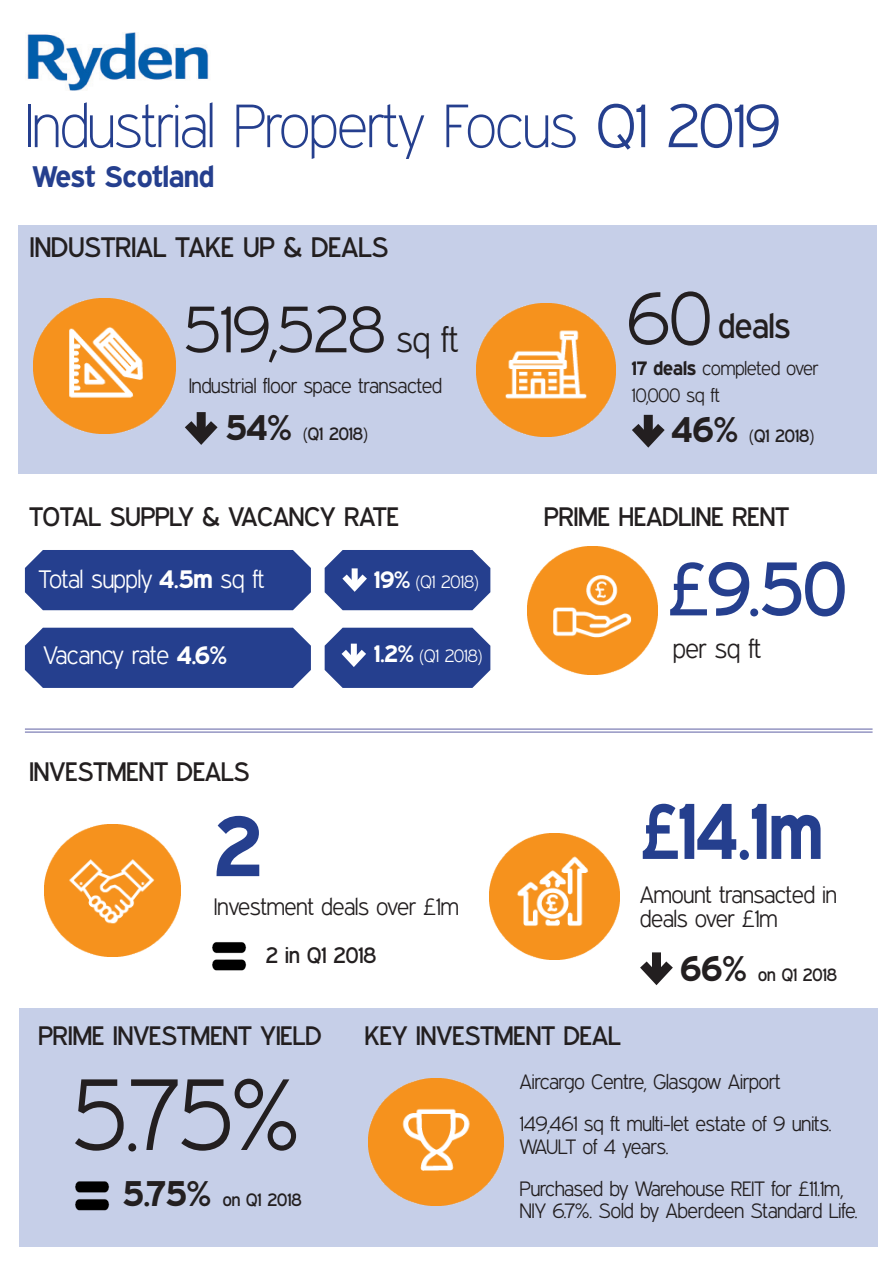
<style>
.page{position:relative;width:893px;height:1263px;background:#fff}
.page>*{position:absolute;margin:0;border:0;box-sizing:border-box;transform-origin:0 0}
.t1{font:102px "Expressway Lt";color:#231f20;scale:.96 1}
.t2{font:700 85.5px "Expressway Rg";color:#253f8e}
.t3{font:700 79.5px "Expressway Rg";color:#253f8e;scale:.9 1}
.t4{font:76.5px "Expressway Rg";color:#253f8e}
.t5{font:75px "Expressway Lt";color:#231f20}
.t6{font:66px "Expressway Lt";color:#231f20}
.t7{font:61.5px "Expressway Xl";color:#253f8e}
.t8{font:34.5px "Expressway Rg";color:#231f20}
.t9{font:700 30px "Expressway Rg";color:#253f8e}
.t10{font:28.5px "Expressway Rg";color:#231f20}
.t11{font:27px "Expressway Rg";color:#231f20}
.t12{font:27px "Expressway Lt";color:#231f20}
.t13{font:25.5px "Expressway Lt";color:#fff}
.t14{font:24px/24px "Expressway Lt";color:#231f20}
.t15{font:22.5px "Expressway Rg";color:#231f20}
.t16{font:21px/22.5px "Expressway Lt";color:#231f20}
.t17{font:19.5px "Expressway Lt";color:#231f20}
.t18{font:18px "Expressway Rg";color:#231f20}
.t19{font:18px "Expressway Lt";color:#fff}
.s1{font-family:"Expressway Lt"}
.s2{font-size:36px}
.s3{font-weight:700;font-size:36px}
.s4{font-family:"Expressway Rg";font-weight:700}
.s5{font-family:"Expressway Rg";font-weight:700;font-size:24px}
</style>
<div class="page">
<div style="left:18px;top:225px;width:859px;height:249px;background:#c6cfe8"></div>
<img style="left:27px;top:32px;width:182px;height:58px">
<img style="left:477px;top:303px;width:138px;height:134px">
<img style="left:34px;top:298px;width:141px;height:135px">
<img style="left:527px;top:546px;width:131px;height:128px">
<img style="left:44px;top:824px;width:136px;height:132px">
<img style="left:490px;top:833px;width:130px;height:127px">
<svg style="left:640px;top:952px;width:33px;height:34px"></svg>
<div style="left:19px;top:1008px;width:859px;height:239px;background:#c6cfe8"></div>
<img style="left:369px;top:1078px;width:134px;height:127px">
<img style="left:75px;top:1181px;width:35px;height:30px">
<img style="left:212px;top:942px;width:35px;height:29px">
<hr style="left:25px;top:728px;width:848px;height:2px;background:#9495c2">
<hr style="left:25px;top:731px;width:848px;height:2px;background:#9495c2">
<svg style="left:185px;top:412px;width:33px;height:33px"></svg>
<svg style="left:632px;top:414px;width:33px;height:34px"></svg>
<div style="left:25px;top:550px;width:286px;height:60px;background:#253f8e"></div>
<svg style="left:325px;top:550px;width:165px;height:60px;background:#384f97"></svg>
<div style="left:25px;top:628px;width:286px;height:60px;background:#253f8e"></div>
<svg style="left:325px;top:628px;width:165px;height:60px;background:#385098"></svg>
<p class="t7" style="left:26px;top:91px;width:756px">Industrial Property Focus <span class="s1">Q1 2019</span></p>
<p class="t9" style="left:33px;top:159px;width:183px">West Scotland</p>
<p class="t10" style="left:30px;top:230px;width:360px">INDUSTRIAL TAKE UP &amp; DEALS</p>
<p class="t6" style="left:184px;top:292px;width:275px">519,528 <span class="s2">sq ft</span></p>
<p class="t16" style="left:189px;top:374px;width:254px">Industrial floor space transacted</p>
<p class="t18" style="left:226px;top:423px;width:144px"><span class="s3">54%</span> (Q1 2018)</p>
<p class="t5" style="left:627px;top:276px;width:85px">60</p>
<p class="t8" style="left:718px;top:305px;width:73px">deals</p>
<p class="t17" style="left:632px;top:357px;width:188px"><span class="s4">17 deals</span> completed over</p>
<p class="t17" style="left:632px;top:384px;width:89px">10,000 sq ft</p>
<p class="t18" style="left:672px;top:425px;width:144px"><span class="s3">46%</span> (Q1 2018)</p>
<p class="t11" style="left:29px;top:500px;width:371px">TOTAL SUPPLY &amp; VACANCY RATE</p>
<p class="t11" style="left:544px;top:500px;width:246px">PRIME HEADLINE RENT</p>
<p class="t13" style="left:39px;top:564px;width:227px">Total supply <span class="s4">4.5m</span> sq ft</p>
<p class="t19" style="left:374px;top:572px;width:106px"><span class="s5">19%</span> (Q1 2018)</p>
<p class="t13" style="left:44px;top:641px;width:185px">Vacancy rate <span class="s4">4.6%</span></p>
<p class="t19" style="left:374px;top:645px;width:109px"><span class="s5">1.2%</span> (Q1 2018)</p>
<p class="t11" style="left:29px;top:755px;width:222px">INVESTMENT DEALS</p>
<p class="t2" style="left:214px;top:795px;width:49px">2</p>
<p class="t14" style="left:214px;top:894px;width:246px">Investment deals over £1m</p>
<p class="t15" style="left:266px;top:942px;width:112px">2 in Q1 2018</p>
<p class="t4" style="left:667px;top:543px;width:181px">£9.50</p>
<p class="t12" style="left:673px;top:633px;width:90px">per sq ft</p>
<p class="t3" style="left:640px;top:783px;width:205px">£14.1m</p>
<p class="t14" style="left:640px;top:882px;width:198px">Amount transacted in deals over £1m</p>
<p class="t18" style="left:680px;top:964px;width:158px"><span class="s3">66%</span> on Q1 2018</p>
<p class="t11" style="left:38px;top:1019px;width:285px">PRIME INVESTMENT YIELD</p>
<p class="t1" style="left:73px;top:1056px;width:237px">5.75%</p>
<p class="t18" style="left:123px;top:1189px;width:180px"><span class="s3">5.75%</span> on Q1 2018</p>
<p class="t11" style="left:365px;top:1019px;width:257px">KEY INVESTMENT DEAL</p>
<p class="t16" style="left:520px;top:1070px;width:262px">Aircargo Centre, Glasgow Airport</p>
<p class="t16" style="left:520px;top:1112px;width:313px">149,461 sq ft multi-let estate of 9 units.<br>WAULT of 4 years.</p>
<p class="t16" style="left:520px;top:1177px;width:339px">Purchased by Warehouse REIT for £11.1m,<br>NIY 6.7%. Sold by Aberdeen Standard Life.</p>
</div>
